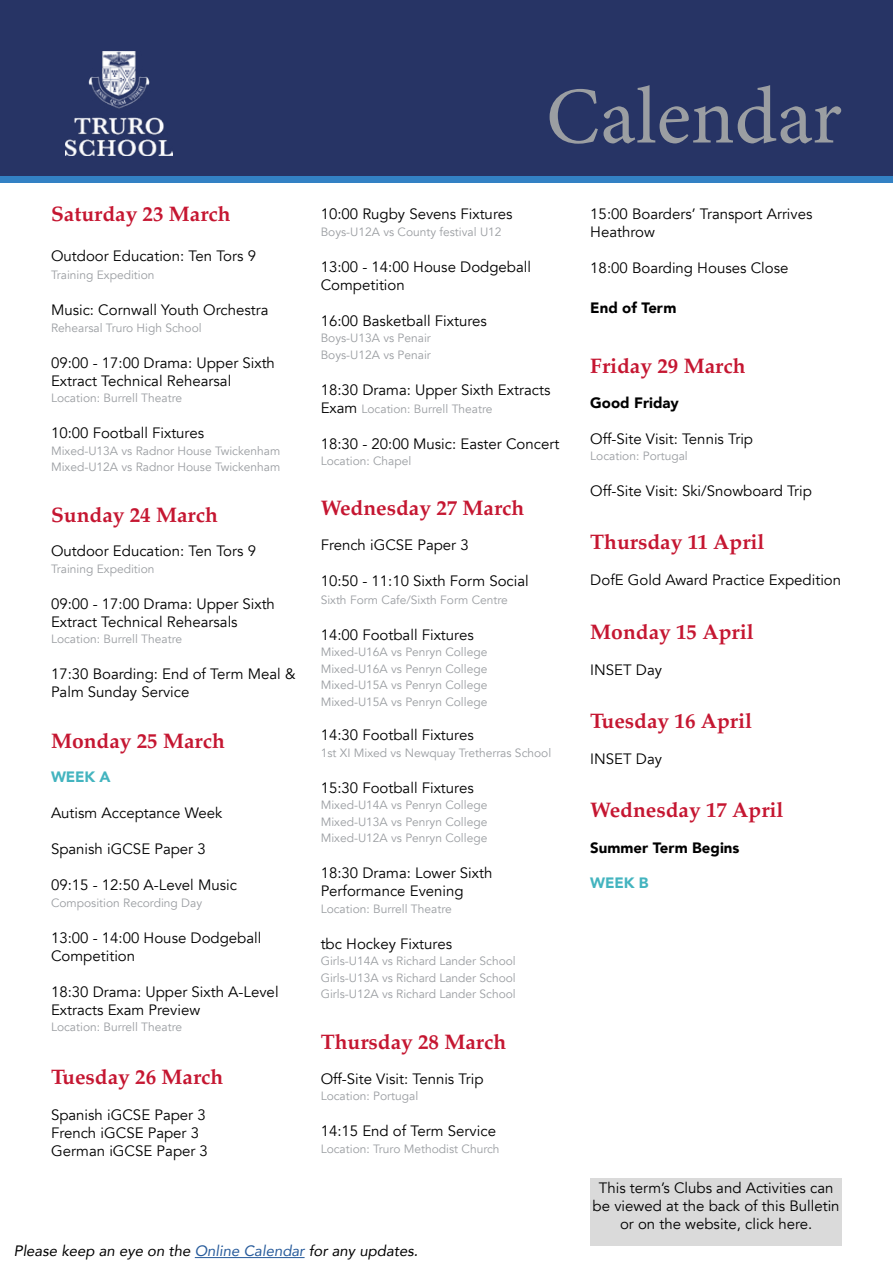
<style>
.page{position:relative;width:893px;height:1263px;background:#fff}
.page>*{position:absolute;margin:0;border:0;box-sizing:border-box;transform-origin:0 0}
.t1{font:80.55px "Minion Pro";color:#9b9ea2}
.t2{font:700 21px "Palatino";color:#c51631}
.t3{font:15px/18px "Avenir";color:#000}
.t4{font:italic 15px "Avenir";color:#000}
.t5{font:900 15px "Avenir";color:#000}
.t6{font:900 15px "Avenir";letter-spacing:-.005em;color:#43b4bf}
.t7{font:12px/16.5px "Avenir";color:#9b9ea2;text-align:justify}
.s1{font-size:15px;color:#000}
.s2{color:#275b9b}
</style>
<div class="page">
<div style="left:0;top:175px;width:893px;height:8px;background:#3381c4"></div>
<div style="left:0;top:0;width:893px;height:175px;background:#273465"></div>
<img style="left:66px;top:51px;width:106px;height:104px">
<hr style="left:195px;top:1257px;width:110px;height:1px;background:#275b9b">
<div style="left:590px;top:1178px;width:252px;height:68px;background:#dadada"></div>
<h2 class="t2" style="left:51px;top:196px;width:181px">Saturday 23 March</h2>
<p class="t3" style="left:51px;top:247px;width:207px">Outdoor Education: Ten Tors 9</p>
<p class="t7" style="left:51px;top:267px;width:105px">Training Expedition</p>
<p class="t3" style="left:51px;top:301px;width:219px">Music: Cornwall Youth Orchestra</p>
<p class="t7" style="left:51px;top:319px;width:152px">Rehearsal Truro High School</p>
<p class="t3" style="left:51px;top:354px;width:225px">09:00 - 17:00 Drama: Upper Sixth<br>Extract Technical Rehearsal</p>
<p class="t7" style="left:51px;top:390px;width:133px">Location: Burrell Theatre</p>
<p class="t3" style="left:51px;top:424px;width:155px">10:00 Football Fixtures</p>
<p class="t7" style="left:51px;top:442px;width:231px">Mixed-U13A vs Radnor House Twickenham<br>Mixed-U12A vs Radnor House Twickenham</p>
<h2 class="t2" style="left:51px;top:497px;width:168px">Sunday 24 March</h2>
<p class="t3" style="left:51px;top:542px;width:207px">Outdoor Education: Ten Tors 9</p>
<p class="t7" style="left:51px;top:561px;width:105px">Training Expedition</p>
<p class="t3" style="left:51px;top:595px;width:225px">09:00 - 17:00 Drama: Upper Sixth<br>Extract Technical Rehearsals</p>
<p class="t7" style="left:51px;top:631px;width:133px">Location: Burrell Theatre</p>
<p class="t3" style="left:51px;top:665px;width:246px">17:30 Boarding: End of Term Meal &amp;<br>Palm Sunday Service</p>
<h2 class="t2" style="left:51px;top:722px;width:175px">Monday 25 March</h2>
<p class="t6" style="left:51px;top:764px;width:61px">WEEK A</p>
<p class="t3" style="left:51px;top:804px;width:173px">Autism Acceptance Week</p>
<p class="t3" style="left:51px;top:840px;width:156px">Spanish iGCSE Paper 3</p>
<p class="t3" style="left:51px;top:876px;width:187px">09:15 - 12:50 A-Level Music</p>
<p class="t7" style="left:51px;top:894px;width:153px">Composition Recording Day</p>
<p class="t3" style="left:51px;top:929px;width:212px">13:00 - 14:00 House Dodgeball<br>Competition</p>
<p class="t3" style="left:51px;top:983px;width:229px">18:30 Drama: Upper Sixth A-Level<br>Extracts Exam Preview</p>
<p class="t7" style="left:51px;top:1019px;width:133px">Location: Burrell Theatre</p>
<h2 class="t2" style="left:51px;top:1059px;width:174px">Tuesday 26 March</h2>
<p class="t3" style="left:51px;top:1106px;width:158px">Spanish iGCSE Paper 3<br>French iGCSE Paper 3<br>German iGCSE Paper 3</p>
<h1 class="t1" style="left:546px;top:63px;width:297px">Calendar</h1>
<p class="t3" style="left:321px;top:205px;width:193px">10:00 Rugby Sevens Fixtures</p>
<p class="t7" style="left:321px;top:223px;width:182px">Boys-U12A vs County festival U12</p>
<p class="t3" style="left:321px;top:258px;width:212px">13:00 - 14:00 House Dodgeball<br>Competition</p>
<p class="t3" style="left:321px;top:312px;width:168px">16:00 Basketball Fixtures</p>
<p class="t7" style="left:321px;top:330px;width:112px">Boys-U13A vs Penair<br>Boys-U12A vs Penair</p>
<p class="t3" style="left:321px;top:381px;width:231px">18:30 Drama: Upper Sixth Extracts</p>
<p class="t7" style="left:321px;top:400px;width:173px"><span class="s1">Exam</span> Location: Burrell Theatre</p>
<p class="t3" style="left:321px;top:435px;width:240px">18:30 - 20:00 Music: Easter Concert</p>
<p class="t7" style="left:321px;top:453px;width:92px">Location: Chapel</p>
<h2 class="t2" style="left:321px;top:490px;width:205px">Wednesday 27 March</h2>
<p class="t3" style="left:321px;top:536px;width:150px">French iGCSE Paper 3</p>
<p class="t3" style="left:321px;top:572px;width:210px">10:50 - 11:10 Sixth Form Social</p>
<p class="t7" style="left:321px;top:592px;width:189px">Sixth Form Cafe/Sixth Form Centre</p>
<p class="t3" style="left:321px;top:626px;width:155px">14:00 Football Fixtures</p>
<p class="t7" style="left:321px;top:644px;width:168px">Mixed-U16A vs Penryn College Mixed-U16A vs Penryn College Mixed-U15A vs Penryn College Mixed-U15A vs Penryn College</p>
<p class="t3" style="left:321px;top:726px;width:155px">14:30 Football Fixtures</p>
<p class="t7" style="left:321px;top:745px;width:232px">1st XI Mixed vs Newquay Tretherras School</p>
<p class="t3" style="left:321px;top:779px;width:155px">15:30 Football Fixtures</p>
<p class="t7" style="left:321px;top:797px;width:168px">Mixed-U14A vs Penryn College Mixed-U13A vs Penryn College Mixed-U12A vs Penryn College</p>
<p class="t3" style="left:321px;top:864px;width:173px">18:30 Drama: Lower Sixth<br>Performance Evening</p>
<p class="t7" style="left:321px;top:901px;width:133px">Location: Burrell Theatre</p>
<p class="t3" style="left:321px;top:935px;width:133px">tbc Hockey Fixtures</p>
<p class="t7" style="left:321px;top:953px;width:197px">Girls-U14A vs Richard Lander School Girls-U13A vs Richard Lander School Girls-U12A vs Richard Lander School</p>
<h2 class="t2" style="left:321px;top:1024px;width:187px">Thursday 28 March</h2>
<p class="t3" style="left:321px;top:1070px;width:164px">Off-Site Visit: Tennis Trip</p>
<p class="t7" style="left:321px;top:1088px;width:99px">Location: Portugal</p>
<p class="t3" style="left:321px;top:1122px;width:177px">14:15 End of Term Service</p>
<p class="t7" style="left:321px;top:1141px;width:180px">Location: Truro Methodist Church</p>
<p class="t3" style="left:590px;top:205px;width:224px">15:00 Boarders’ Transport Arrives<br>Heathrow</p>
<p class="t3" style="left:590px;top:259px;width:200px">18:00 Boarding Houses Close</p>
<p class="t5" style="left:590px;top:295px;width:88px">End of Term</p>
<h2 class="t2" style="left:590px;top:348px;width:157px">Friday 29 March</h2>
<p class="t5" style="left:590px;top:390px;width:90px">Good Friday</p>
<p class="t3" style="left:590px;top:430px;width:164px">Off-Site Visit: Tennis Trip</p>
<p class="t7" style="left:590px;top:448px;width:99px">Location: Portugal</p>
<p class="t3" style="left:590px;top:482px;width:223px">Off-Site Visit: Ski/Snowboard Trip</p>
<h2 class="t2" style="left:590px;top:524px;width:176px">Thursday 11 April</h2>
<p class="t3" style="left:590px;top:572px;width:252px">DofE Gold Award Practice Expedition</p>
<h2 class="t2" style="left:590px;top:614px;width:165px">Monday 15 April</h2>
<p class="t3" style="left:590px;top:661px;width:73px">INSET Day</p>
<h2 class="t2" style="left:590px;top:703px;width:163px">Tuesday 16 April</h2>
<p class="t3" style="left:590px;top:750px;width:73px">INSET Day</p>
<h2 class="t2" style="left:590px;top:792px;width:195px">Wednesday 17 April</h2>
<p class="t5" style="left:590px;top:835px;width:151px">Summer Term Begins</p>
<p class="t6" style="left:590px;top:870px;width:60px">WEEK B</p>
<p class="t3" style="left:593px;top:1179px;width:248px;text-align:center">This term’s Clubs and Activities can be viewed at the back of this Bulletin or on the website, click here.</p>
<p class="t4" style="left:14px;top:1242px;width:406px">Please keep an eye on the <span class="s2">Online Calendar</span> for any updates.</p>
</div>
